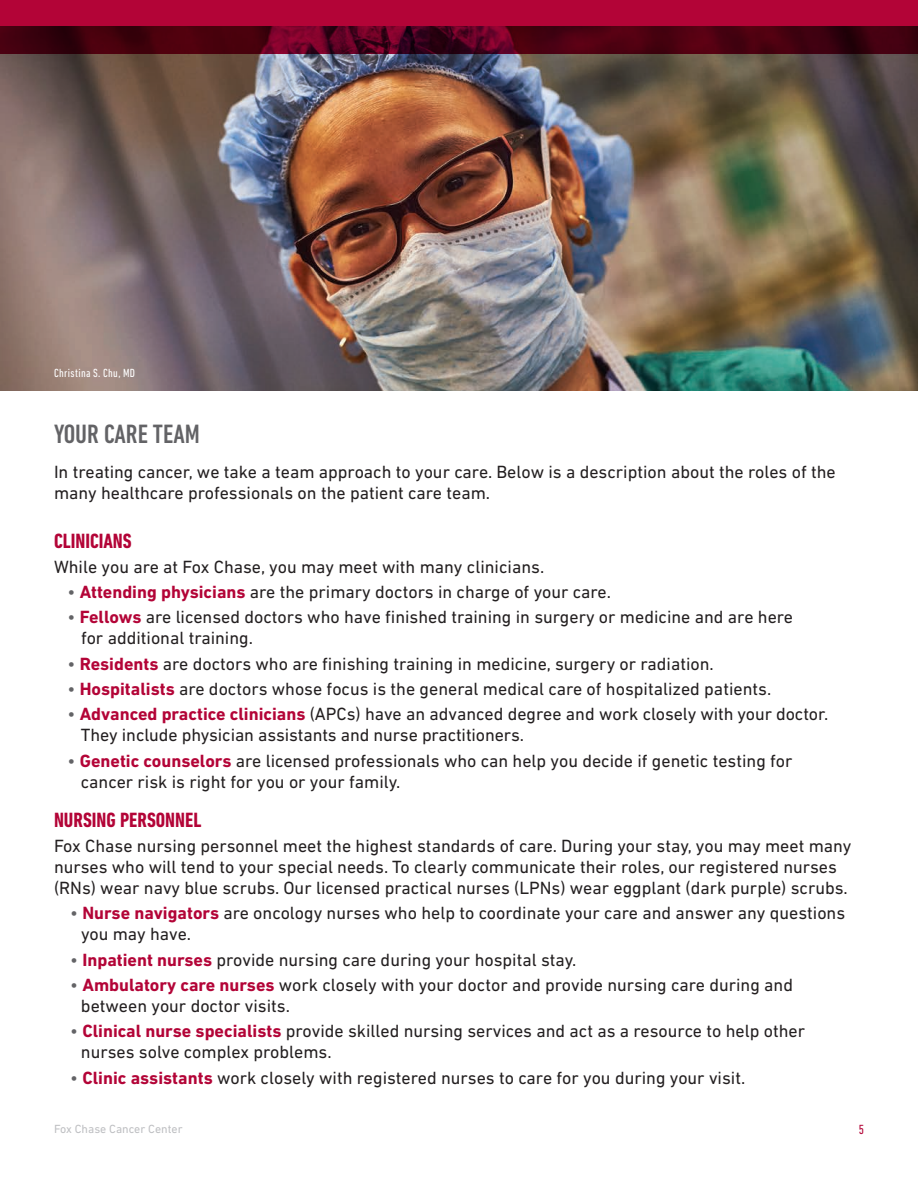
<style>
.page{position:relative;width:918px;height:1188px;background:#fff}
.page>*{position:absolute;margin:0;border:0;box-sizing:border-box;transform-origin:0 0}
.t1{font:500 condensed 27px "DIN Next LT Pro";color:#636366}
.t2{font:700 condensed 21px "DIN Next LT Pro";color:#b30437}
.t3{font:18px/21px "DIN Next LT Pro";color:#231f20}
.t4{font:condensed 13.5px "DIN Next LT Pro";color:#b30437}
.t5{font:12px "DIN Next LT Pro";color:#bebfc2}
.t6{font:condensed 12px "DIN Next LT Pro";letter-spacing:.03em;color:#fff}
.s1{color:#636366}
.s2{font-weight:700;color:#b30437}
</style>
<div class="page">
<img style="left:0;top:54px;width:918px;height:336px">
<svg style="left:0;top:0;width:918px;height:54px;background:#7c0224"></svg>
<p class="t6" style="left:54px;top:366px;width:83px">Christina S. Chu, MD</p>
<p class="t1" style="left:54px;top:419px;width:147px">YOUR CARE TEAM</p>
<p class="t3" style="left:54px;top:461px;width:783px">In treating cancer, we take a team approach to your care. Below is a description about the roles of the many healthcare professionals on the patient care team.</p>
<p class="t2" style="left:54px;top:528px;width:79px">CLINICIANS</p>
<p class="t3" style="left:54px;top:556px;width:492px">While you are at Fox Chase, you may meet with many clinicians.</p>
<p class="t3" style="left:68px;top:581px;width:545px"><span class="s1">•</span> <span class="s2">Attending physicians</span> are the primary doctors in charge of your care.</p>
<p class="t3" style="left:81px;top:607px;width:714px;text-indent:-14px"><span class="s1">•</span> <span class="s2">Fellows</span> are licensed doctors who have finished training in surgery or medicine and are here for additional training.</p>
<p class="t3" style="left:68px;top:653px;width:648px"><span class="s1">•</span> <span class="s2">Residents</span> are doctors who are finishing training in medicine, surgery or radiation.</p>
<p class="t3" style="left:68px;top:678px;width:705px"><span class="s1">•</span> <span class="s2">Hospitalists</span> are doctors whose focus is the general medical care of hospitalized patients.</p>
<p class="t3" style="left:81px;top:704px;width:749px;text-indent:-14px"><span class="s1">•</span> <span class="s2">Advanced practice clinicians</span> (APCs) have an advanced degree and work closely with your doctor.<br>They include physician assistants and nurse practitioners.</p>
<p class="t3" style="left:81px;top:750px;width:713px;text-indent:-14px"><span class="s1">•</span> <span class="s2">Genetic counselors</span> are licensed professionals who can help you decide if genetic testing for cancer risk is right for you or your family.</p>
<p class="t2" style="left:54px;top:808px;width:149px">NURSING PERSONNEL</p>
<p class="t3" style="left:54px;top:835px;width:799px">Fox Chase nursing personnel meet the highest standards of care. During your stay, you may meet many nurses who will tend to your special needs. To clearly communicate their roles, our registered nurses (RNs) wear navy blue scrubs. Our licensed practical nurses (LPNs) wear eggplant (dark purple) scrubs.</p>
<p class="t3" style="left:81px;top:903px;width:766px;text-indent:-11px"><span class="s1">•</span> <span class="s2">Nurse navigators</span> are oncology nurses who help to coordinate your care and answer any questions you may have.</p>
<p class="t3" style="left:70px;top:949px;width:508px"><span class="s1">•</span> <span class="s2">Inpatient nurses</span> provide nursing care during your hospital stay.</p>
<p class="t3" style="left:81px;top:974px;width:714px;text-indent:-11px"><span class="s1">•</span> <span class="s2">Ambulatory care nurses</span> work closely with your doctor and provide nursing care during and between your doctor visits.</p>
<p class="t3" style="left:81px;top:1021px;width:726px;text-indent:-11px"><span class="s1">•</span> <span class="s2">Clinical nurse specialists</span> provide skilled nursing services and act as a resource to help other nurses solve complex problems.</p>
<p class="t3" style="left:70px;top:1067px;width:677px"><span class="s1">•</span> <span class="s2">Clinic assistants</span> work closely with registered nurses to care for you during your visit.</p>
<p class="t5" style="left:54px;top:1122px;width:130px">Fox Chase Cancer Center</p>
<p class="t4" style="left:859px;top:1121px;width:7px">5</p>
</div>
